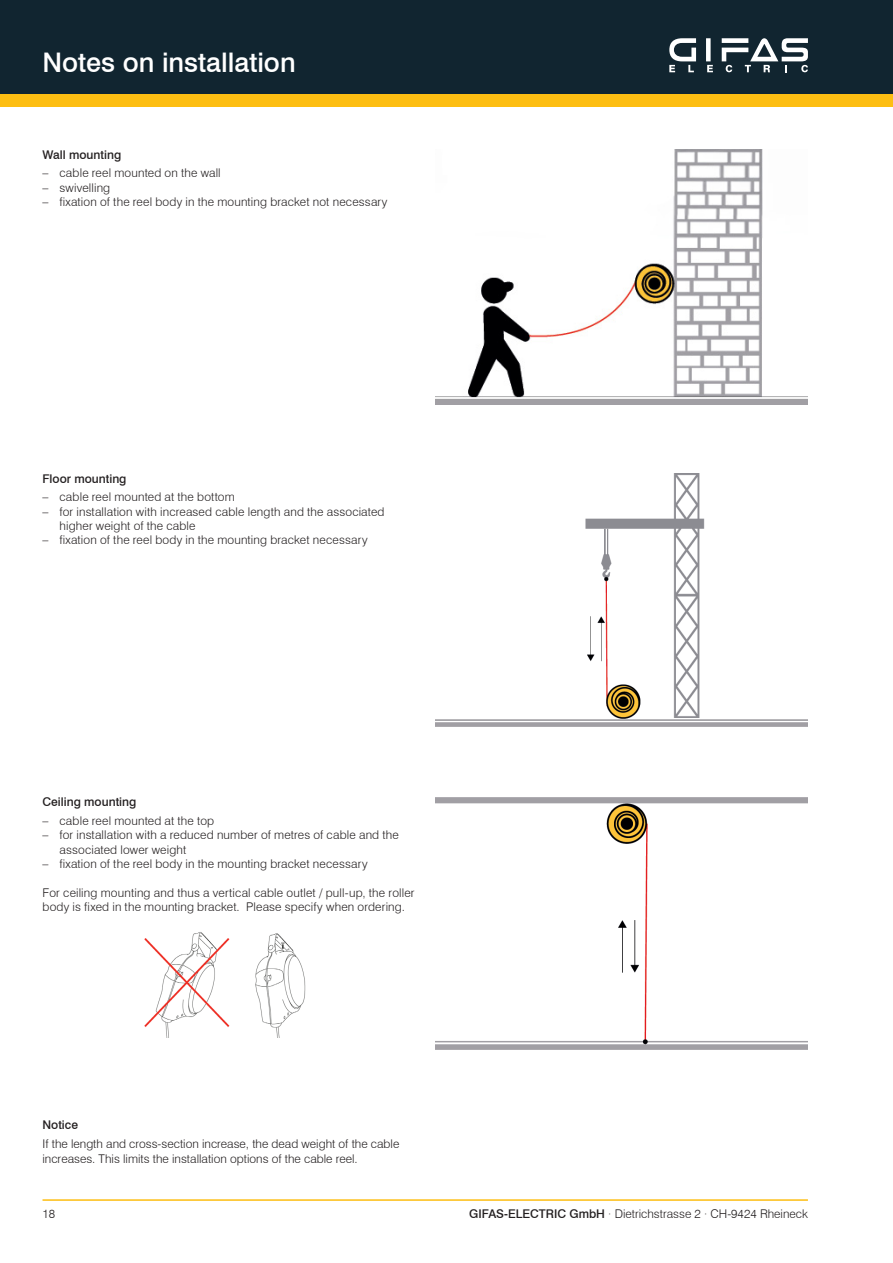
<style>
.page{position:relative;width:893px;height:1263px;background:#fff}
.page>*{position:absolute;margin:0;border:0;box-sizing:border-box;transform-origin:0 0}
.t1{font:500 27px "Swiss 721 BT";color:#fff}
.t2{font:300 12px/14.4px "Swiss 721 BT";letter-spacing:.01em;color:#231f20}
.t3{font:500 12px "Swiss 721 BT";color:#231f20}
.s1{font-weight:500}
</style>
<div class="page">
<div style="left:0;top:89px;width:893px;height:17px;background:#fdbe12"></div>
<div style="left:0;top:0;width:893px;height:94px;background:#112530"></div>
<hr style="left:43px;top:1199px;width:765px;height:2px;background:#fdbe12">
<div style="left:706px;top:38px;width:5px;height:23px;background:#fff"></div>
<svg style="left:669px;top:38px;width:27px;height:34px"></svg>
<svg style="left:707px;top:65px;width:6px;height:7px"></svg>
<svg style="left:722px;top:38px;width:86px;height:34px"></svg>
<img style="left:436px;top:150px;width:372px;height:254px">
<img style="left:436px;top:797px;width:372px;height:253px">
<img style="left:436px;top:473px;width:372px;height:254px">
<img style="left:144px;top:932px;width:162px;height:105px">
<h1 class="t1" style="left:43px;top:46px;width:255px">Notes on installation</h1>
<p class="t3" style="left:43px;top:147px;width:80px">Wall mounting</p>
<p class="t2" style="left:43px;top:166px;width:180px">– cable reel mounted on the wall</p>
<p class="t2" style="left:43px;top:180px;width:69px">– swivelling</p>
<p class="t2" style="left:43px;top:195px;width:346px">– fixation of the reel body in the mounting bracket not necessary</p>
<p class="t3" style="left:43px;top:471px;width:85px">Floor mounting</p>
<p class="t2" style="left:43px;top:490px;width:194px">– cable reel mounted at the bottom</p>
<p class="t2" style="left:60px;top:504px;width:327px;text-indent:-17px">– for installation with increased cable length and the associated higher weight of the cable</p>
<p class="t2" style="left:43px;top:533px;width:327px">– fixation of the reel body in the mounting bracket necessary</p>
<p class="t3" style="left:43px;top:795px;width:95px">Ceiling mounting</p>
<p class="t2" style="left:43px;top:813px;width:173px">– cable reel mounted at the top</p>
<p class="t2" style="left:60px;top:828px;width:341px;text-indent:-17px">– for installation with a reduced number of metres of cable and the associated lower weight</p>
<p class="t2" style="left:43px;top:857px;width:327px">– fixation of the reel body in the mounting bracket necessary</p>
<p class="t2" style="left:43px;top:885px;width:374px">For ceiling mounting and thus a vertical cable outlet / pull-up, the roller body is fixed in the mounting bracket. Please specify when ordering.</p>
<p class="t3" style="left:43px;top:1117px;width:37px">Notice</p>
<p class="t2" style="left:43px;top:1136px;width:358px;line-height:15px">If the length and cross-section increase, the dead weight of the cable increases. This limits the installation options of the cable reel.</p>
<p class="t2" style="left:43px;top:1207px;width:14px">18</p>
<p class="t2" style="left:469px;top:1207px;width:340px"><span class="s1">GIFAS-ELECTRIC GmbH</span> · Dietrichstrasse 2 · CH-9424 Rheineck</p>
</div>
